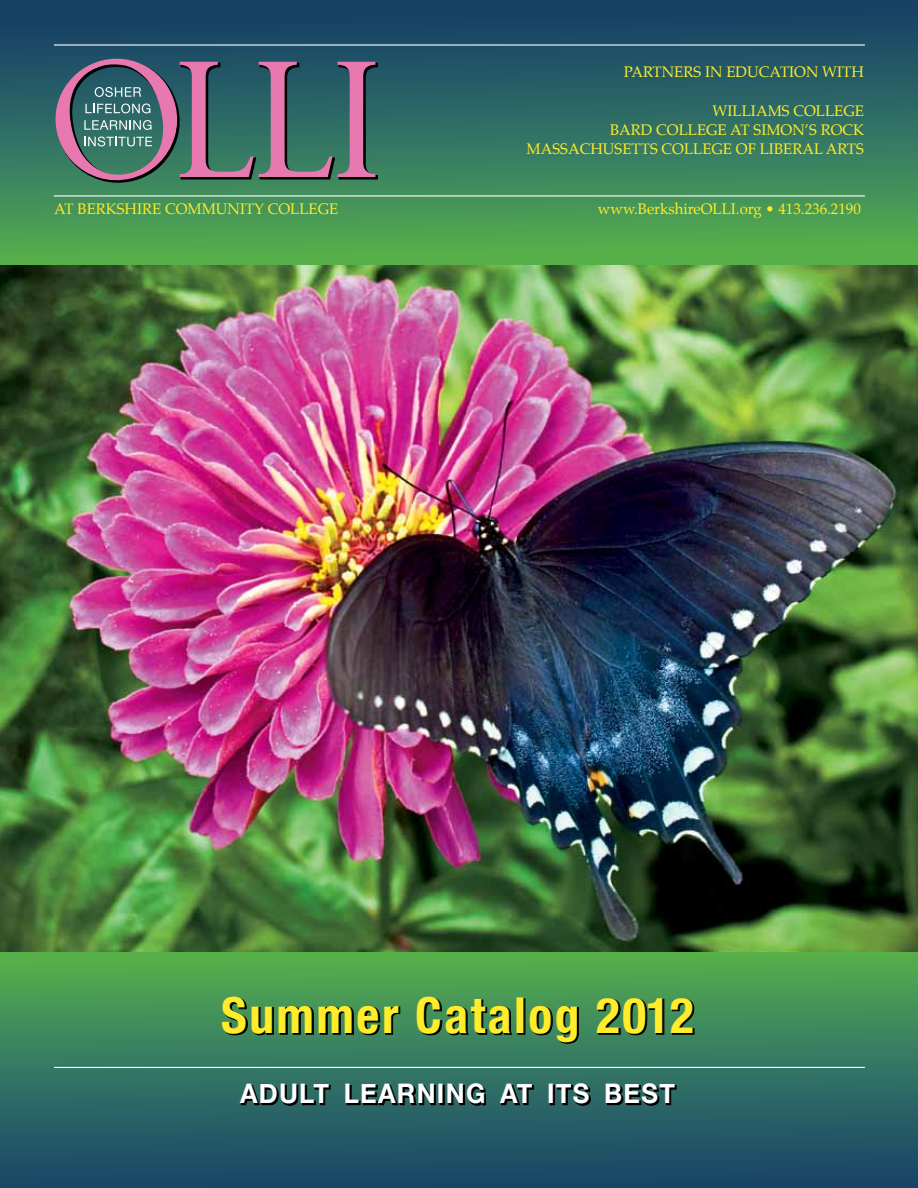
<style>
.page{position:relative;width:918px;height:1188px;background:#fff}
.page>*{position:absolute;margin:0;border:0;box-sizing:border-box;transform-origin:0 0}
.t1{font:700 condensed 49.5px "Helvetica Neue";letter-spacing:.05em;color:#ffed2c}
.t2{font:700 27px "Helvetica Neue";letter-spacing:.05em;color:#fff;scale:.95 1}
.t3{font:15px "Palatino";color:#ffed2c}
</style>
<div class="page">
<svg style="left:0;top:0;width:918px;height:266px;background:#35765d"></svg>
<svg style="left:0;top:952px;width:918px;height:236px;background:#34765f"></svg>
<hr style="left:54px;top:44px;width:811px;height:2px;background:#fff">
<hr style="left:54px;top:195px;width:811px;height:1px;background:#fff">
<hr style="left:54px;top:1067px;width:811px;height:1px;background:#fff">
<svg style="left:54px;top:57px;width:325px;height:127px;background:#596b73"></svg>
<svg style="left:223px;top:997px;width:51px;height:39px;background:#397a4c"></svg>
<svg style="left:280px;top:1006px;width:34px;height:29px"></svg>
<svg style="left:320px;top:1006px;width:81px;height:30px;background:#36744b"></svg>
<svg style="left:418px;top:997px;width:94px;height:39px;background:#397a4c"></svg>
<div style="left:518px;top:999px;width:7px;height:36px;border:1px solid #000"></div>
<svg style="left:531px;top:1006px;width:48px;height:38px;background:#35734d"></svg>
<svg style="left:598px;top:998px;width:67px;height:38px;background:#37774c"></svg>
<svg style="left:672px;top:998px;width:23px;height:37px"></svg>
<svg style="left:240px;top:1085px;width:91px;height:21px;background:#23534f"></svg>
<svg style="left:346px;top:1084px;width:90px;height:21px;background:#22504c"></svg>
<div style="left:440px;top:1085px;width:5px;height:20px;border:1px solid #000"></div>
<svg style="left:448px;top:1084px;width:38px;height:22px"></svg>
<svg style="left:501px;top:1085px;width:33px;height:20px"></svg>
<div style="left:550px;top:1085px;width:5px;height:20px;border:1px solid #000"></div>
<svg style="left:557px;top:1084px;width:34px;height:22px"></svg>
<svg style="left:607px;top:1084px;width:70px;height:22px;background:#214f4b"></svg>
<img style="left:0;top:266px;width:918px;height:686px">
<p class="t3" style="left:624px;top:60px;width:242px">PARTNERS IN EDUCATION WITH</p>
<p class="t3" style="left:713px;top:98px;width:153px">WILLIAMS COLLEGE</p>
<p class="t3" style="left:610px;top:117px;width:255px">BARD COLLEGE AT SIMON’S ROCK</p>
<p class="t3" style="left:527px;top:136px;width:147px">MASSACHUSETTS COLLEGE</p>
<p class="t3" style="left:736px;top:136px;width:34px">OF LIBERAL</p>
<p class="t3" style="left:826px;top:136px;width:11px">ARTS</p>
<p class="t3" style="left:54px;top:196px;width:286px">AT BERKSHIRE COMMUNITY COLLEGE</p>
<p class="t3" style="left:598px;top:196px;width:265px">WWW.BERKSHIREOLLI.ORG • 413.236.2190</p>
<h1 class="t1" style="left:221px;top:985px;width:474px">Summer Catalog 2012</h1>
<h2 class="t2" style="left:240px;top:1077px;width:459px">ADULT LEARNING AT ITS BEST</h2>
</div>
